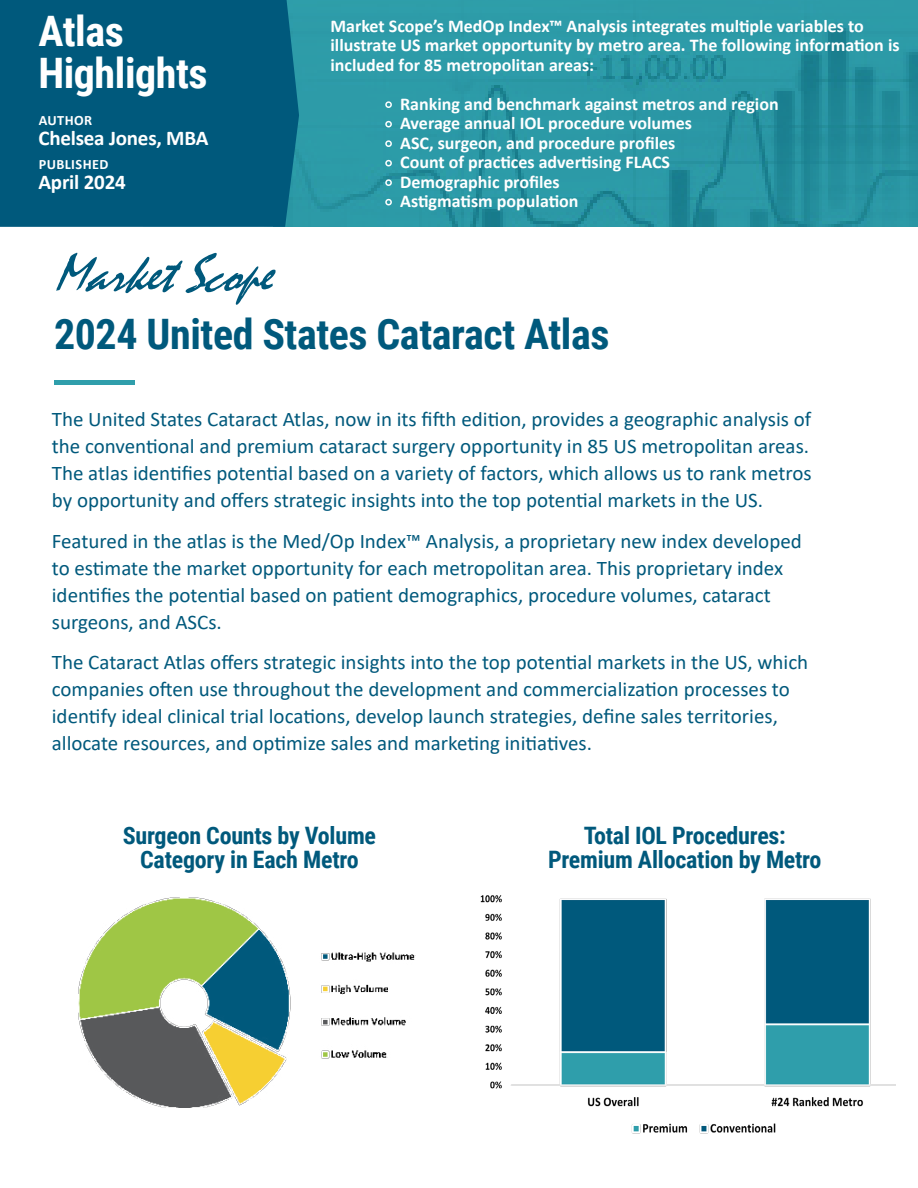
<style>
.page{position:relative;width:918px;height:1188px;background:#fff}
.page>*{position:absolute;margin:0;border:0;box-sizing:border-box;transform-origin:0 0}
.t1{font:700 42px "Roboto Condensed";letter-spacing:-.01em;color:#00597c}
.t2{font:700 42px/42px "Roboto Condensed";letter-spacing:-.01em;color:#fff}
.t3{font:700 24px/24px "Roboto Condensed";letter-spacing:-.01em;color:#00597c;text-align:center}
.t4{font:700 21px "Calibri";letter-spacing:-.01em;color:#fff}
.t5{font:20.85px/27px "Calibri";color:#00597c}
.t6{font:700 18px/19.5px "Calibri";color:#fff}
.t7{font:700 14.25px "Calibri";letter-spacing:.03em;color:#fff}
.s1{font-weight:400;font-size:16.5px}
</style>
<div class="page">
<img style="left:299px;top:0;width:619px;height:227px">
<div style="left:0;top:0;width:143px;height:227px;background:#00597c"></div>
<div style="left:143px;top:0;width:156px;height:227px;background:#00597c"></div>
<svg style="left:56px;top:253px;width:220px;height:52px"></svg>
<div style="left:54px;top:380px;width:81px;height:5px;background:#2f9eab"></div>
<img style="left:480px;top:895px;width:415px;height:239px">
<img style="left:78px;top:897px;width:338px;height:211px">
<h1 class="t2" style="left:38px;top:9px;width:171px">Atlas<br>Highlights</h1>
<p class="t7" style="left:39px;top:110px;width:55px">AUTHOR</p>
<p class="t4" style="left:38px;top:123px;width:172px">Chelsea Jones, MBA</p>
<p class="t7" style="left:39px;top:154px;width:71px">PUBLISHED</p>
<p class="t4" style="left:38px;top:167px;width:89px">April 2024</p>
<p class="t6" style="left:330px;top:16px;width:571px">Market Scope’s MedOp Index™ Analysis integrates multiple variables to illustrate US market opportunity by metro area. The following information is included for 85 metropolitan areas:</p>
<p class="t6" style="left:384px;top:94px;width:396px"><span class="s1">•</span> Ranking and benchmark against metros and region</p>
<p class="t6" style="left:384px;top:113px;width:309px"><span class="s1">•</span> Average annual IOL procedure volumes</p>
<p class="t6" style="left:384px;top:133px;width:292px"><span class="s1">•</span> ASC, surgeon, and procedure profiles</p>
<p class="t6" style="left:384px;top:152px;width:287px"><span class="s1">•</span> Count of practices advertising FLACS</p>
<p class="t6" style="left:384px;top:172px;width:177px"><span class="s1">•</span> Demographic profiles</p>
<p class="t6" style="left:384px;top:191px;width:196px"><span class="s1">•</span> Astigmatism population</p>
<h1 class="t1" style="left:54px;top:305px;width:557px">2024 United States Cataract Atlas</h1>
<p class="t5" style="left:52px;top:405px;width:761px">The United States Cataract Atlas, now in its fifth edition, provides a geographic analysis of the conventional and premium cataract surgery opportunity in 85 US metropolitan areas.<br>The atlas identifies potential based on a variety of factors, which allows us to rank metros by opportunity and offers strategic insights into the top potential markets in the US.</p>
<p class="t5" style="left:52px;top:527px;width:752px">Featured in the atlas is the Med/Op Index™ Analysis, a proprietary new index developed to estimate the market opportunity for each metropolitan area. This proprietary index identifies the potential based on patient demographics, procedure volumes, cataract surgeons, and ASCs.</p>
<p class="t5" style="left:52px;top:648px;width:758px">The Cataract Atlas offers strategic insights into the top potential markets in the US, which companies often use throughout the development and commercialization processes to identify ideal clinical trial locations, develop launch strategies, define sales territories, allocate resources, and optimize sales and marketing initiatives.</p>
<p class="t3" style="left:123px;top:823px;width:255px">Surgeon Counts by Volume<br>Category in Each Metro</p>
<p class="t3" style="left:548px;top:823px;width:275px">Total IOL Procedures:<br>Premium Allocation by Metro</p>
</div>
